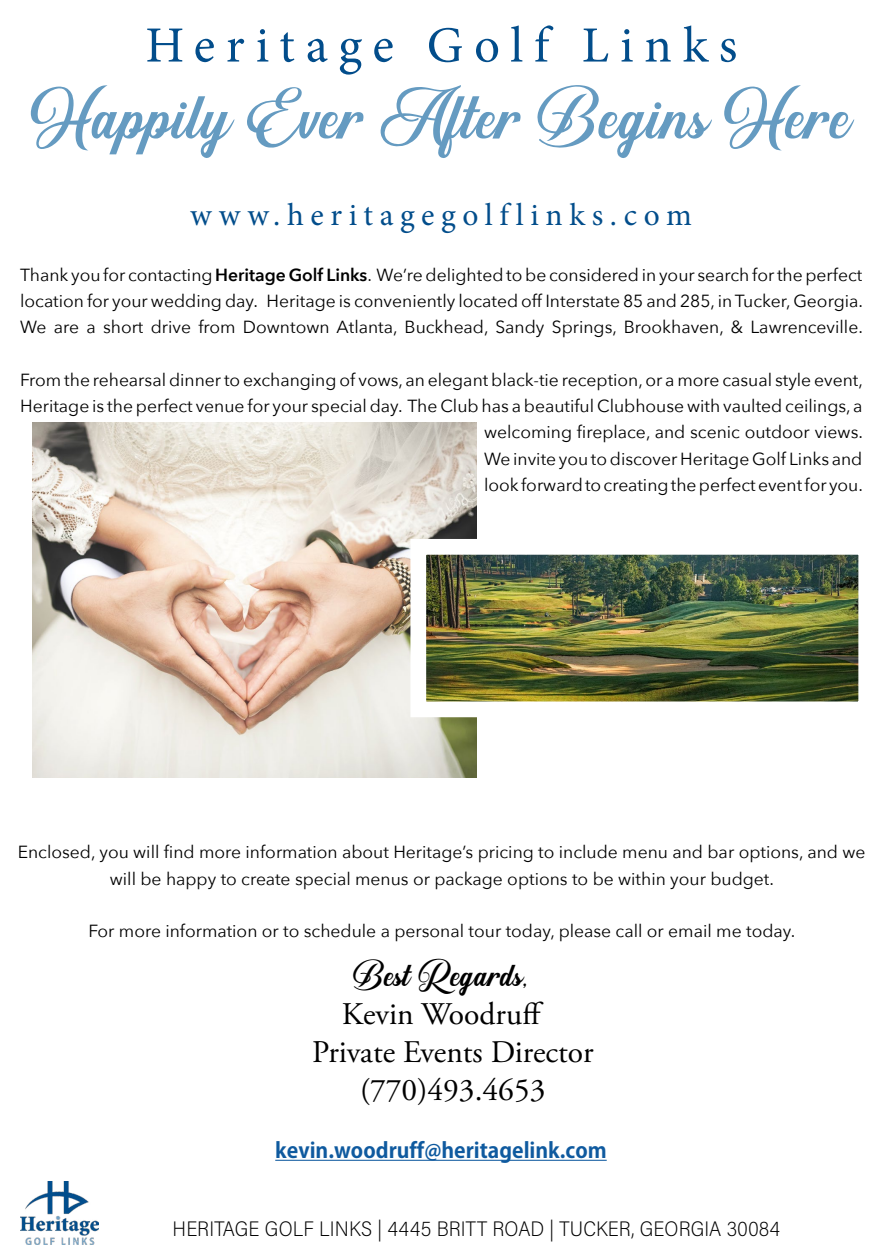
<style>
.page{position:relative;width:882px;height:1260px;background:#fff}
.page>*{position:absolute;margin:0;border:0;box-sizing:border-box;transform-origin:0 0}
.t1{font:73.5px "Sunshine";color:#659bc1}
.t2{font:50.75px "Minion Pro";letter-spacing:.21em;color:#024d8b}
.t3{font:36.75px "Sunshine";color:#000}
.t4{font:31.5px "Adobe Garamond Pro";color:#000}
.t5{font:31.5px "Minion Pro";letter-spacing:.21em;color:#024d8b}
.t6{font:200 21px "Acumin Pro Semi Cond";letter-spacing:.005em;color:#000}
.t7{font:700 21px "Adobe Gothic Std";color:#0f5a9f}
.t8{font:17.5px/26.2px "Avenir Next";color:#000;text-align:justify}
.s1{font-weight:600}
</style>
<div class="page">
<img style="left:21px;top:1181px;width:77px;height:63px">
<img style="left:33px;top:422px;width:443px;height:355px">
<img style="left:427px;top:556px;width:430px;height:144px">
<div style="left:410px;top:539px;width:464px;height:178px;border:16px solid #fff"></div>
<hr style="left:275px;top:1160px;width:332px;height:1px;background:#0f5a9f">
<p class="t2" style="left:145px;top:11px;width:593px">Heritage Golf Links</p>
<p class="t1" style="left:31px;top:82px;width:822px">Happily Ever After Begins Here</p>
<p class="t5" style="left:190px;top:194px;width:503px">www.heritagegolflinks.com</p>
<p class="t8" style="left:20px;top:261px;width:844px">Thank you for contacting <span class="s1">Heritage Golf Links</span>. We’re delighted to be considered in your search for the perfect location for your wedding day. Heritage is conveniently located off Interstate 85 and 285, in Tucker, Georgia.<br>We are a short drive from Downtown Atlanta, Buckhead, Sandy Springs, Brookhaven, &amp; Lawrenceville.</p>
<p class="t8" style="left:20px;top:366px;width:844px;text-align:right">From the rehearsal dinner to exchanging of vows, an elegant black-tie reception, or a more casual style event, Heritage is the perfect venue for your special day. The Club has a beautiful Clubhouse with vaulted ceilings, a welcoming fireplace, and scenic outdoor views.<br>We invite you to discover Heritage Golf Links and<br>look forward to creating the perfect event for you.</p>
<p class="t8" style="left:18px;top:838px;width:849px;text-align:center">Enclosed, you will find more information about Heritage’s pricing to include menu and bar options, and we will be happy to create special menus or package options to be within your budget.</p>
<p class="t8" style="left:89px;top:917px;width:708px">For more information or to schedule a personal tour today, please call or email me today.</p>
<p class="t3" style="left:353px;top:958px;width:177px">Best Regards,</p>
<p class="t4" style="left:342px;top:995px;width:203px">Kevin Woodruff</p>
<p class="t4" style="left:312px;top:1033px;width:283px">Private Events Director</p>
<p class="t4" style="left:360px;top:1071px;width:187px">(770)493.4653</p>
<p class="t7" style="left:275px;top:1138px;width:333px">kevin.woodruff@heritagelink.com</p>
<p class="t6" style="left:172px;top:1214px;width:609px">HERITAGE GOLF LINKS | 4445 BRITT ROAD | TUCKER, GEORGIA 30084</p>
</div>
